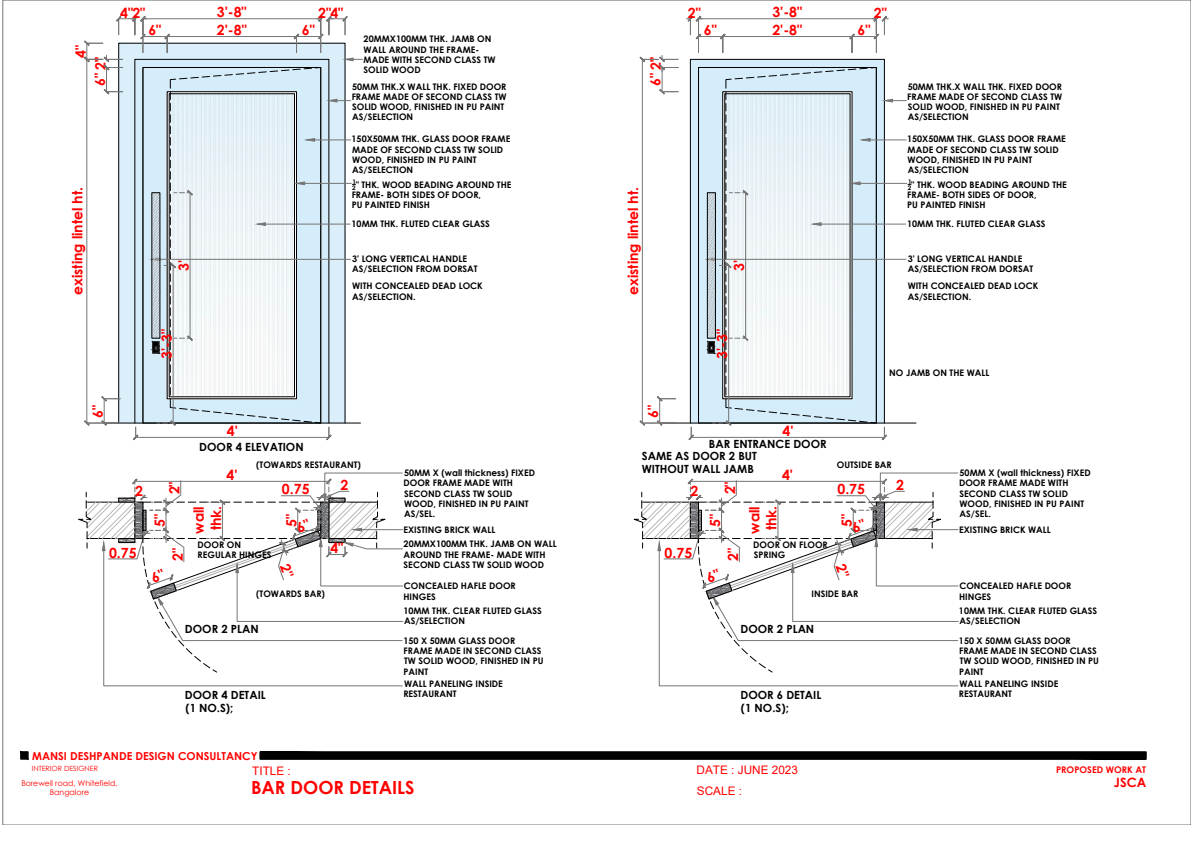
<style>
.page{position:relative;width:1191px;height:842px;background:#fff}
.page>*{position:absolute;margin:0;border:0;box-sizing:border-box;transform-origin:0 0}
.t1{font:700 18.1px "Century Gothic";color:#f00}
.t2{font:700 14.1px/17.1px "Century Gothic";color:#f00}
.t3{font:700 12.9px "Century Gothic";color:#f00}
.t4{font:11.8px/21.2px "Arial";color:#f00}
.t5{font:700 11.2px/13px "Century Gothic";color:#000}
.t6{font:700 11px "Century Gothic";color:#f00}
.t7{font:700 9.2px "Century Gothic";color:#f00}
.t8{font:700 9px/10.3px "Century Gothic";color:#000}
.t9{font:7.8px/9.5px "Century Gothic";color:#f00;text-align:center}
.t10{font:7.1px "Century Gothic";color:#f00}
.t11{font:700 6.3px "Century Gothic";color:#000}
</style>
<div class="page">
<svg style="left:103px;top:673px;width:299px;height:13px"></svg>
<svg style="left:84px;top:16px;width:278px;height:424px"></svg>
<svg style="left:20px;top:751px;width:8px;height:8px"></svg>
<svg style="left:260px;top:751px;width:886px;height:9px;background:#111"></svg>
<div style="left:260px;top:752px;width:886px;height:7px;border:1px solid #000"></div>
<img style="left:692px;top:61px;width:190px;height:360px">
<hr style="left:659px;top:423px;width:257px;height:1px;background:#000">
<hr style="left:691px;top:437px;width:193px;height:1px;background:#757575">
<svg style="left:688px;top:427px;width:6px;height:13px"></svg>
<svg style="left:707px;top:67px;width:204px;height:373px"></svg>
<svg style="left:659px;top:673px;width:299px;height:13px"></svg>
<hr style="left:642px;top:59px;width:1px;height:364px;background:#757575">
<hr style="left:698px;top:19px;width:178px;height:1px;background:#757575">
<hr style="left:722px;top:36px;width:130px;height:1px;background:#757575">
<svg style="left:686px;top:16px;width:39px;height:37px"></svg>
<svg style="left:849px;top:16px;width:39px;height:37px"></svg>
<svg style="left:639px;top:396px;width:37px;height:30px"></svg>
<svg style="left:639px;top:55px;width:40px;height:39px"></svg>
<svg style="left:78px;top:473px;width:325px;height:200px"></svg>
<svg style="left:633px;top:473px;width:325px;height:200px"></svg>
<h2 class="t2" style="left:71px;top:58px;width:14px;rotate:-90deg">4"</h2>
<h2 class="t2" style="left:91px;top:86px;width:31px;rotate:-90deg">6" 2"</h2>
<h2 class="t2" style="left:120px;top:3px;width:27px">4"2"</h2>
<h2 class="t2" style="left:217px;top:3px;width:31px">3'-8"</h2>
<h2 class="t2" style="left:318px;top:3px;width:27px">2"4"</h2>
<h2 class="t2" style="left:148px;top:21px;width:14px">6"</h2>
<h2 class="t2" style="left:217px;top:21px;width:31px">2'-8"</h2>
<h2 class="t2" style="left:302px;top:21px;width:14px">6"</h2>
<p class="t8" style="left:363px;top:34px;width:134px">20MMX100MM THK. JAMB ON<br>WALL AROUND THE FRAME-<br>MADE WITH SECOND CLASS TW<br>SOLID WOOD</p>
<p class="t8" style="left:352px;top:81px;width:156px">50MM THK.X WALL THK. FIXED DOOR<br>FRAME MADE OF SECOND CLASS TW<br>SOLID WOOD, FINISHED IN PU PAINT<br>AS/SELECTION</p>
<p class="t8" style="left:351px;top:133px;width:160px">150X50MM THK. GLASS DOOR FRAME<br>MADE OF SECOND CLASS TW SOLID<br>WOOD, FINISHED IN PU PAINT<br>AS/SELECTION</p>
<h2 class="t2" style="left:646px;top:86px;width:31px;rotate:-90deg">6" 2"</h2>
<h2 class="t2" style="left:688px;top:3px;width:14px">2"</h2>
<h2 class="t2" style="left:772px;top:3px;width:31px">3'-8"</h2>
<h2 class="t2" style="left:873px;top:3px;width:14px">2"</h2>
<h2 class="t2" style="left:704px;top:21px;width:14px">6"</h2>
<h2 class="t2" style="left:772px;top:21px;width:31px">2'-8"</h2>
<h2 class="t2" style="left:857px;top:21px;width:14px">6"</h2>
<p class="t8" style="left:907px;top:81px;width:156px">50MM THK.X WALL THK. FIXED DOOR<br>FRAME MADE OF SECOND CLASS TW<br>SOLID WOOD, FINISHED IN PU PAINT<br>AS/SELECTION</p>
<p class="t8" style="left:907px;top:133px;width:160px">150X50MM THK. GLASS DOOR FRAME<br>MADE OF SECOND CLASS TW SOLID<br>WOOD, FINISHED IN PU PAINT<br>AS/SELECTION</p>
<h2 class="t2" style="left:68px;top:295px;width:109px;rotate:-90deg">existing lintel ht.</h2>
<h2 class="t2" style="left:174px;top:271px;width:12px;rotate:-90deg">3'</h2>
<p class="t11" style="left:352px;top:177px;width:5px">1</p>
<p class="t8" style="left:352px;top:179px;width:161px"><sub>2</sub>" THK. WOOD BEADING AROUND THE<br>FRAME- BOTH SIDES OF DOOR,<br>PU PAINTED FINISH</p>
<p class="t8" style="left:351px;top:218px;width:140px">10MM THK. FLUTED CLEAR GLASS</p>
<p class="t8" style="left:352px;top:253px;width:127px">3' LONG VERTICAL HANDLE<br>AS/SELECTION FROM DORSAT</p>
<p class="t8" style="left:352px;top:281px;width:132px">WITH CONCEALED DEAD LOCK<br>AS/SELECTION.</p>
<h2 class="t2" style="left:624px;top:295px;width:109px;rotate:-90deg">existing lintel ht.</h2>
<h2 class="t2" style="left:730px;top:271px;width:12px;rotate:-90deg">3'</h2>
<p class="t11" style="left:908px;top:177px;width:5px">1</p>
<p class="t8" style="left:907px;top:179px;width:161px"><sub>2</sub>" THK. WOOD BEADING AROUND THE<br>FRAME- BOTH SIDES OF DOOR,<br>PU PAINTED FINISH</p>
<p class="t8" style="left:907px;top:218px;width:140px">10MM THK. FLUTED CLEAR GLASS</p>
<p class="t8" style="left:907px;top:253px;width:127px">3' LONG VERTICAL HANDLE<br>AS/SELECTION FROM DORSAT</p>
<p class="t8" style="left:907px;top:281px;width:132px">WITH CONCEALED DEAD LOCK<br>AS/SELECTION.</p>
<h2 class="t2" style="left:157px;top:359px;width:31px;rotate:-90deg">3'-3"</h2>
<h2 class="t2" style="left:713px;top:359px;width:31px;rotate:-90deg">3'-3"</h2>
<p class="t8" style="left:889px;top:367px;width:102px">NO JAMB ON THE WALL</p>
<h2 class="t2" style="left:88px;top:418px;width:14px;rotate:-90deg">6"</h2>
<h2 class="t2" style="left:644px;top:418px;width:14px;rotate:-90deg">6"</h2>
<h2 class="t2" style="left:227px;top:422px;width:12px">4'</h2>
<h2 class="t2" style="left:782px;top:422px;width:12px">4'</h2>
<h2 class="t2" style="left:135px;top:482px;width:9px">2</h2>
<h2 class="t2" style="left:109px;top:543px;width:29px">0.75</h2>
<h2 class="t2" style="left:165px;top:494px;width:14px;rotate:-90deg">2"</h2>
<h2 class="t2" style="left:150px;top:527px;width:14px;rotate:-90deg">5"</h2>
<h2 class="t2" style="left:168px;top:561px;width:14px;rotate:-90deg">2"</h2>
<p class="t5" style="left:199px;top:440px;width:106px">DOOR 4 ELEVATION</p>
<h2 class="t2" style="left:226px;top:466px;width:12px">4'</h2>
<h2 class="t2" style="left:190px;top:534px;width:30px;rotate:-90deg">wall thk.</h2>
<p class="t8" style="left:256px;top:459px;width:106px">(TOWARDS RESTAURANT)</p>
<h2 class="t2" style="left:282px;top:480px;width:29px">0.75</h2>
<h2 class="t2" style="left:282px;top:527px;width:14px;rotate:-90deg">5"</h2>
<h2 class="t2" style="left:340px;top:476px;width:9px">2</h2>
<p class="t8" style="left:198px;top:539px;width:75px">DOOR ON<br>REGULAR HINGES</p>
<h2 class="t2" style="left:330px;top:539px;width:14px">4"</h2>
<p class="t8" style="left:403px;top:467px;width:133px">50MM X (wall thickness) FIXED<br>DOOR FRAME MADE WITH<br>SECOND CLASS TW SOLID<br>WOOD, FINISHED IN PU PAINT<br>AS/SEL.</p>
<p class="t8" style="left:403px;top:538px;width:154px">20MMX100MM THK. JAMB ON WALL<br>AROUND THE FRAME- MADE WITH<br>SECOND CLASS TW SOLID WOOD</p>
<p class="t8" style="left:403px;top:524px;width:93px">EXISTING BRICK WALL</p>
<p class="t5" style="left:709px;top:436px;width:119px">BAR ENTRANCE DOOR</p>
<p class="t5" style="left:642px;top:449px;width:117px">SAME AS DOOR 2 BUT<br>WITHOUT WALL JAMB</p>
<h2 class="t2" style="left:690px;top:482px;width:9px">2</h2>
<h2 class="t2" style="left:721px;top:494px;width:14px;rotate:-90deg">2"</h2>
<h2 class="t2" style="left:782px;top:466px;width:12px">4'</h2>
<h2 class="t2" style="left:664px;top:543px;width:29px">0.75</h2>
<h2 class="t2" style="left:706px;top:527px;width:14px;rotate:-90deg">5"</h2>
<h2 class="t2" style="left:724px;top:561px;width:14px;rotate:-90deg">2"</h2>
<h2 class="t2" style="left:745px;top:534px;width:30px;rotate:-90deg">wall thk.</h2>
<p class="t8" style="left:753px;top:539px;width:76px">DOOR ON FLOOR<br>SPRING</p>
<p class="t8" style="left:837px;top:459px;width:56px">OUTSIDE BAR</p>
<h2 class="t2" style="left:837px;top:480px;width:29px">0.75</h2>
<h2 class="t2" style="left:837px;top:527px;width:14px;rotate:-90deg">5"</h2>
<h2 class="t2" style="left:896px;top:476px;width:9px">2</h2>
<p class="t8" style="left:959px;top:467px;width:133px">50MM X (wall thickness) FIXED<br>DOOR FRAME MADE WITH<br>SECOND CLASS TW SOLID<br>WOOD, FINISHED IN PU PAINT<br>AS/SEL.</p>
<p class="t8" style="left:959px;top:524px;width:93px">EXISTING BRICK WALL</p>
<p class="t8" style="left:256px;top:588px;width:70px">(TOWARDS BAR)</p>
<p class="t8" style="left:403px;top:581px;width:114px">CONCEALED HAFLE DOOR<br>HINGES</p>
<p class="t8" style="left:811px;top:588px;width:48px">INSIDE BAR</p>
<p class="t8" style="left:959px;top:581px;width:114px">CONCEALED HAFLE DOOR<br>HINGES</p>
<p class="t5" style="left:185px;top:622px;width:75px">DOOR 2 PLAN</p>
<p class="t8" style="left:403px;top:605px;width:140px">10MM THK. CLEAR FLUTED GLASS<br>AS/SELECTION</p>
<p class="t5" style="left:740px;top:622px;width:75px">DOOR 2 PLAN</p>
<p class="t8" style="left:959px;top:605px;width:140px">10MM THK. CLEAR FLUTED GLASS<br>AS/SELECTION</p>
<p class="t8" style="left:403px;top:635px;width:141px">150 X 50MM GLASS DOOR<br>FRAME MADE IN SECOND CLASS<br>TW SOLID WOOD, FINISHED IN PU<br>PAINT</p>
<p class="t8" style="left:959px;top:635px;width:142px">150 X 50MM GLASS DOOR<br>FRAME MADE IN SECOND CLASS<br>TW SOLID WOOD, FINISHED IN PU<br>PAINT</p>
<p class="t5" style="left:185px;top:688px;width:82px">DOOR 4 DETAIL (1 NO.S);</p>
<p class="t8" style="left:403px;top:678px;width:101px">WALL PANELING INSIDE<br>RESTAURANT</p>
<p class="t5" style="left:740px;top:688px;width:82px">DOOR 6 DETAIL (1 NO.S);</p>
<p class="t8" style="left:959px;top:678px;width:101px">WALL PANELING INSIDE<br>RESTAURANT</p>
<p class="t6" style="left:32px;top:747px;width:227px">MANSI DESHPANDE DESIGN CONSULTANCY</p>
<p class="t10" style="left:32px;top:763px;width:68px">INTERIOR DESIGNER</p>
<p class="t9" style="left:21px;top:778px;width:98px">Borewell road, Whitefield,<br>Bangalore</p>
<h3 class="t4" style="left:252px;top:760px;width:40px">TITLE :</h3>
<h1 class="t1" style="left:251px;top:773px;width:165px">BAR DOOR DETAILS</h1>
<h3 class="t4" style="left:696px;top:759px;width:103px">DATE : JUNE 2023<br>SCALE :</h3>
<p class="t7" style="left:1056px;top:763px;width:91px">PROPOSED WORK AT</p>
<h3 class="t3" style="left:1113px;top:773px;width:34px">JSCA</h3>
</div>
